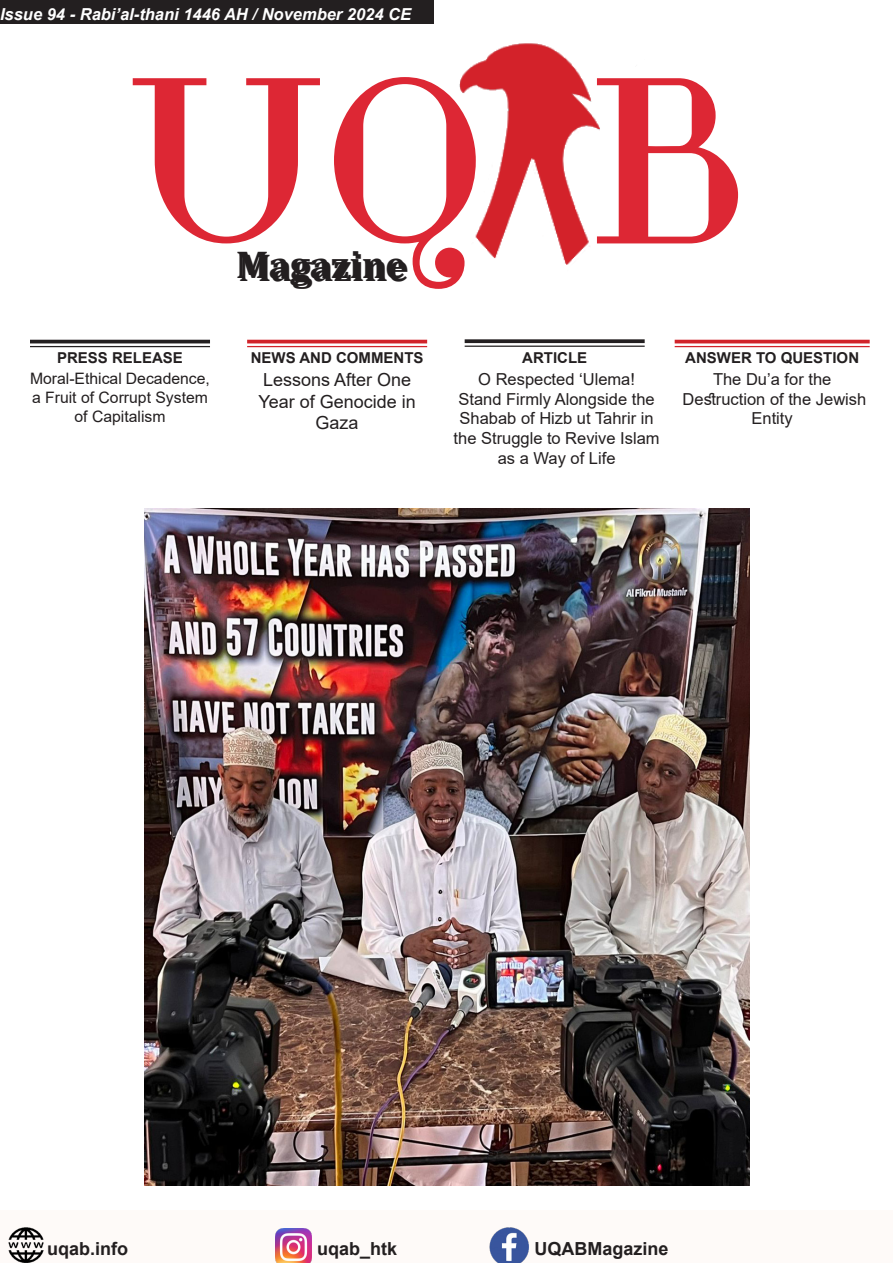
<style>
.page{position:relative;width:893px;height:1263px;background:#fff}
.page>*{position:absolute;margin:0;border:0;box-sizing:border-box;transform-origin:0 0}
.t1{font:700 234px "Glamor";color:#dd2734}
.t2{font:700 39px "Cambria";color:#231f20}
.t3{font:18px/21.6px "Arial";color:#231f20;text-align:center}
.t4{font:700 18px "Arial";color:#231f20}
.t5{font:18px "Myriad Pro";color:#231f20}
.t6{font:16.5px/19.8px "Arial";color:#231f20;text-align:center}
.t7{font:italic 700 16.5px "Arial";color:#fff}
.t8{font:15.75px/18.9px "Arial";color:#231f20;text-align:center}
.t9{font:700 15px "Arial";color:#231f20}
</style>
<div class="page">
<div style="left:0;top:0;width:434px;height:23px;background:#231f20"></div>
<hr style="left:30px;top:340px;width:180px;height:3px;background:#231f20">
<hr style="left:30px;top:346px;width:180px;height:1px;background:#231f20">
<svg style="left:465px;top:339px;width:180px;height:4px"></svg>
<hr style="left:465px;top:346px;width:180px;height:1px;background:#231f20">
<hr style="left:675px;top:340px;width:195px;height:3px;background:#d1232a">
<hr style="left:675px;top:346px;width:195px;height:1px;background:#d1232a">
<hr style="left:247px;top:340px;width:180px;height:3px;background:#d1232a">
<hr style="left:247px;top:346px;width:180px;height:1px;background:#d1232a">
<img style="left:459px;top:43px;width:141px;height:222px">
<div style="left:0;top:1210px;width:893px;height:53px;background:#fefaf8"></div>
<img style="left:275px;top:1228px;width:37px;height:35px">
<img style="left:8px;top:1227px;width:36px;height:36px">
<img style="left:489px;top:1227px;width:40px;height:36px">
<img style="left:144px;top:508px;width:605px;height:678px">
<p class="t7" style="left:0;top:3px;width:413px">Issue 94 - Rabi’al-thani 1446 AH / November 2024 CE</p>
<p class="t1" style="left:126px;top:27px;width:621px">UQ B</p>
<p class="t2" style="left:238px;top:240px;width:172px">Magazine</p>
<p class="t9" style="left:57px;top:347px;width:127px">PRESS RELEASE</p>
<p class="t9" style="left:251px;top:347px;width:174px">NEWS AND COMMENTS</p>
<p class="t9" style="left:522px;top:347px;width:66px">ARTICLE</p>
<p class="t9" style="left:685px;top:347px;width:175px">ANSWER TO QUESTION</p>
<p class="t8" style="left:30px;top:369px;width:181px">Moral-Ethical Decadence, a Fruit of Corrupt System of Capitalism</p>
<p class="t3" style="left:258px;top:369px;width:159px">Lessons After One<br>Year of Genocide in<br>Gaza</p>
<p class="t6" style="left:454px;top:369px;width:208px">O Respected ‘Ulema!<br>Stand Firmly Alongside the<br>Shabab of Hizb ut Tahrir in the Struggle to Revive Islam as a Way of Life</p>
<p class="t6" style="left:713px;top:369px;width:120px">The Du’a for the</p>
<p class="t6" style="left:683px;top:389px;width:185px">Destruction of the Jewish<br>Entity</p>
<p class="t5" style="left:20px;top:1236px;width:70px">Issue #94</p>
<p class="t4" style="left:47px;top:1236px;width:82px">uqab.info</p>
<p class="t4" style="left:317px;top:1236px;width:82px">uqab_htk</p>
<p class="t4" style="left:534px;top:1236px;width:136px">UQABMagazine</p>
</div>
